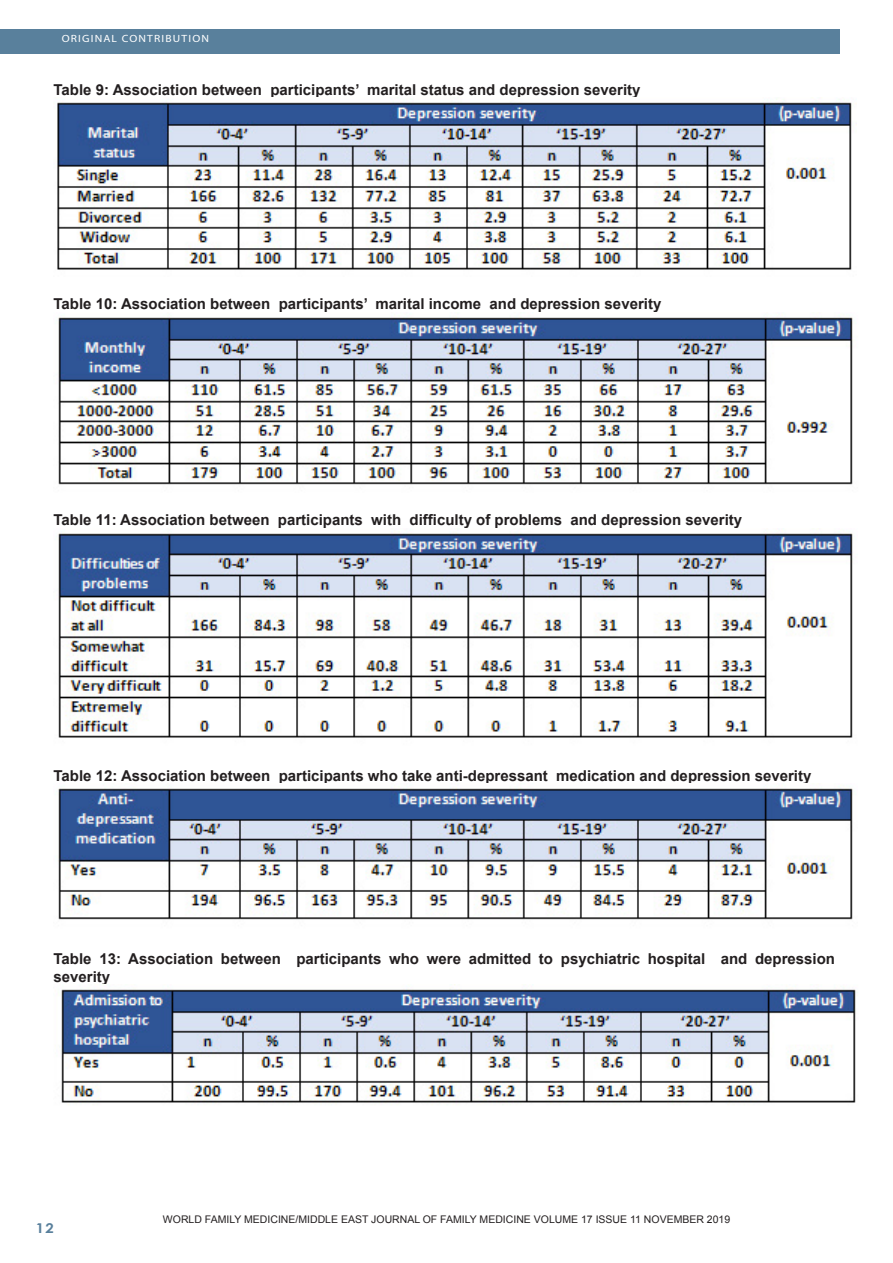
<style>
.page{position:relative;width:893px;height:1263px;background:#fff}
.page>*{position:absolute;margin:0;border:0;box-sizing:border-box;transform-origin:0 0}
.Footnote_Text{font:700 15px/18px "Arial";color:#231f20}
.t1{font:700 13.5px "Century Gothic";color:#59809c;scale:1.1 1}
.Footnote_Text-2{font:10.5px "Arial";color:#231f20}
.t2{font:10.5px "Myriad";letter-spacing:.1em;color:#fff;scale:1.1 1}
</style>
<div class="page">
<div style="left:0;top:30px;width:840px;height:24px;background:#59809c"></div>
<img style="left:57px;top:99px;width:795px;height:171px">
<img style="left:58px;top:312px;width:795px;height:173px">
<img style="left:58px;top:528px;width:795px;height:210px">
<img style="left:58px;top:783px;width:795px;height:137px">
<img style="left:61px;top:984px;width:797px;height:121px">
<p class="t2" style="left:62px;top:34px;width:135px">ORIGINAL CONTRIBUTION</p>
<p class="Footnote_Text" style="left:54px;top:81px;width:588px">Table 9: Association between participants’ marital status and depression severity</p>
<p class="Footnote_Text" style="left:54px;top:296px;width:609px">Table 10: Association between participants’ marital income and depression severity</p>
<p class="Footnote_Text" style="left:54px;top:512px;width:690px">Table 11: Association between participants with difficulty of problems and depression severity</p>
<p class="Footnote_Text" style="left:54px;top:767px;width:759px">Table 12: Association between participants who take anti-depressant medication and depression severity</p>
<p class="Footnote_Text" style="left:54px;top:950px;width:783px">Table 13: Association between participants who were admitted to psychiatric hospital and depression severity</p>
<p class="t1" style="left:36px;top:1217px;width:18px">12</p>
<p class="Footnote_Text-2" style="left:163px;top:1212px;width:569px">WORLD FAMILY MEDICINE/MIDDLE EAST JOURNAL OF FAMILY MEDICINE VOLUME 17 ISSUE 11 NOVEMBER 2019</p>
<p class="Footnote_Text-2" style="left:162px;top:1214px;width:569px">WORLD FAMILY MEDICINE/MIDDLE EAST JOURNAL OF FAMILY MEDICINE VOLUME 15 ISSUE10, DECEMBER 2017</p>
</div>
